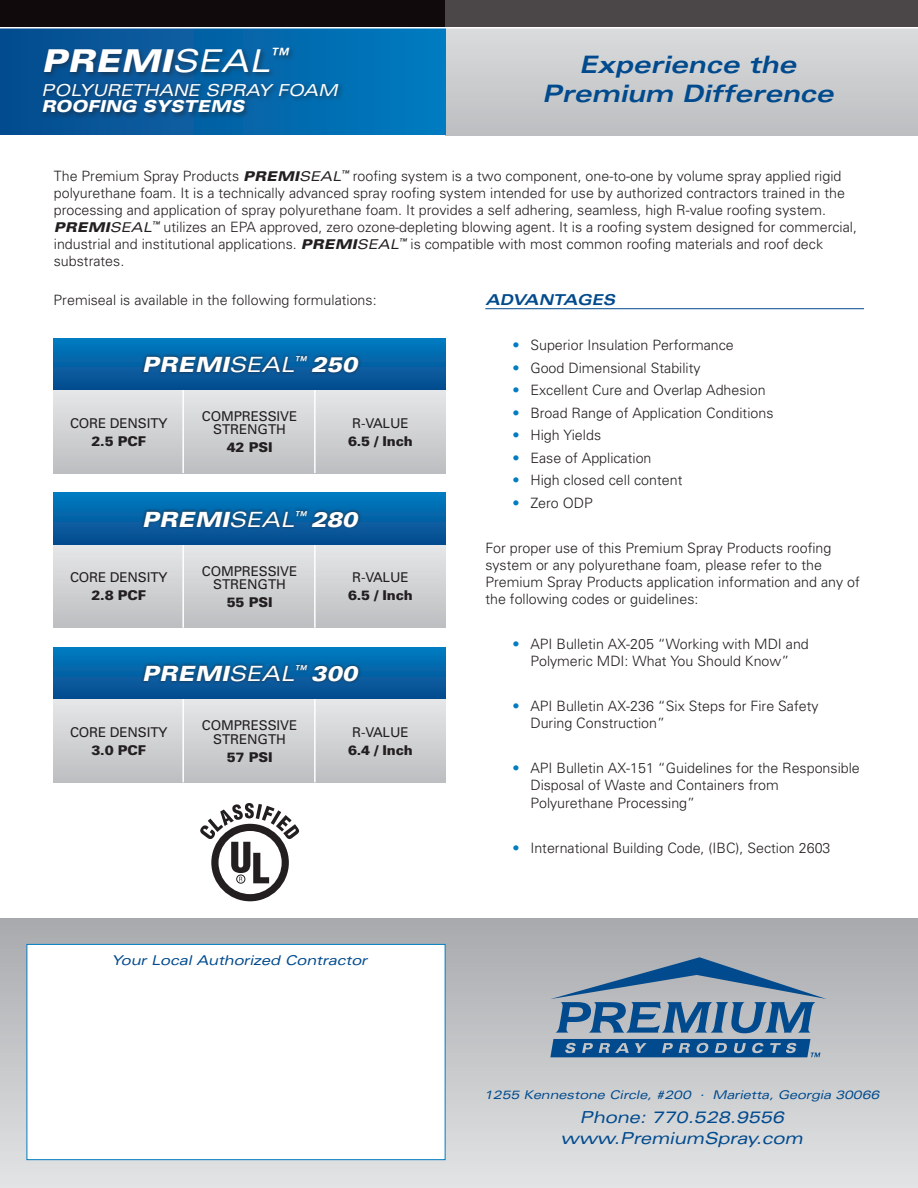
<style>
.page{position:relative;width:918px;height:1188px;background:#fff}
.page>*{position:absolute;margin:0;border:0;box-sizing:border-box;transform-origin:0 0}
.t1{font:italic 900 expanded 31.5px "Univers";color:#fff}
.t2{font:italic 700 expanded 24px "Univers";color:#004a8d}
.t3{font:italic 900 expanded 21px "Univers";color:#fff}
.t4{font:italic expanded 16.5px "Univers";letter-spacing:-.01em;color:#004a8d}
.t5{font:italic expanded 16.5px "Univers";letter-spacing:-.01em;color:#fff}
.t6{font:italic 900 expanded 16.5px "Univers";letter-spacing:-.01em;color:#fff}
.t7{font:italic 700 expanded 15px "Univers";color:#004a8d}
.t8{font:300 14.25px/17.1px "Univers";color:#231f20}
.t9{font:13.5px/13.5px "Univers";letter-spacing:-.01em;color:#231f20;text-align:center}
.t10{font:900 13.5px "Univers";letter-spacing:-.01em;color:#231f20}
.t11{font:italic expanded 13.5px "Univers";letter-spacing:-.01em;color:#004a8d}
.t12{font:italic expanded 12px "Univers";letter-spacing:-.01em;color:#004a8d}
.s1{font-weight:400}
.s2{font-weight:900;font-style:italic;font-stretch:expanded;font-size:13.5px}
.s3{font-weight:400;font-style:italic;font-stretch:expanded;font-size:13.5px}
.s4{color:#007cc2}
</style>
<div class="page">
<svg style="left:446px;top:29px;width:472px;height:107px;background:#cbccce"></svg>
<div style="left:0;top:0;width:918px;height:27px;background:#110a0c"></div>
<div style="left:446px;top:0;width:472px;height:27px;background:#4b4648"></div>
<div style="left:0;top:27px;width:446px;height:108px;background:linear-gradient(to right,#084a8d,#007bc0)"></div>
<div style="left:40px;top:46px;width:305px;height:73px;background:#231f20;opacity:.5"></div>
<div style="left:0;top:918px;width:918px;height:270px;background:linear-gradient(to bottom,#a7a9ad,#e2e3e5)"></div>
<svg style="left:550px;top:957px;width:277px;height:76px;background:#7f96ad"></svg>
<svg style="left:550px;top:1039px;width:270px;height:18px;background:#276298"></svg>
<hr style="left:0;top:27px;width:918px;height:2px;background:#fff">
<div style="left:27px;top:944px;width:419px;height:216px;background:#fff;border:1px solid #007cc2"></div>
<div style="left:54px;top:390px;width:392px;height:83px;background:linear-gradient(to bottom,#e6e7e9,#bdbec0)"></div>
<hr style="left:314px;top:390px;width:2px;height:83px;background:#fff">
<hr style="left:182px;top:390px;width:2px;height:83px;background:#fff">
<div style="left:54px;top:338px;width:392px;height:52px;background:linear-gradient(to bottom,#007cc1,#084b8d)"></div>
<div style="left:141px;top:353px;width:221px;height:22px;background:#231f20;opacity:.75"></div>
<div style="left:54px;top:544px;width:392px;height:84px;background:linear-gradient(to bottom,#e6e7e9,#bdbec1)"></div>
<hr style="left:314px;top:544px;width:2px;height:84px;background:#fff">
<hr style="left:182px;top:544px;width:2px;height:84px;background:#fff">
<div style="left:54px;top:493px;width:392px;height:51px;background:linear-gradient(to bottom,#007bc1,#094a8d)"></div>
<div style="left:141px;top:507px;width:221px;height:23px;background:#231f20;opacity:.75"></div>
<div style="left:54px;top:699px;width:392px;height:83px;background:linear-gradient(to bottom,#e6e7e9,#bdbec1)"></div>
<hr style="left:314px;top:699px;width:2px;height:83px;background:#fff">
<hr style="left:182px;top:699px;width:2px;height:83px;background:#fff">
<div style="left:54px;top:647px;width:392px;height:52px;background:linear-gradient(to bottom,#007cc1,#084b8e)"></div>
<div style="left:141px;top:662px;width:221px;height:23px;background:#231f20;opacity:.75"></div>
<hr style="left:485px;top:308px;width:379px;height:1px;background:#004a8d">
<div style="left:211px;top:824px;width:78px;height:77px;background:#231f20;border-radius:50%"></div>
<div style="left:219px;top:831px;width:63px;height:63px;background:#fff;border-radius:50%"></div>
<svg style="left:200px;top:803px;width:99px;height:80px"></svg>
<p class="t1" style="left:41px;top:42px;width:248px">PREMI<span class="s1">SEAL</span><sup>™</sup></p>
<p class="t5" style="left:41px;top:80px;width:298px">POLYURETHANE SPRAY FOAM</p>
<p class="t6" style="left:41px;top:97px;width:205px">ROOFING SYSTEMS</p>
<p class="t2" style="left:579px;top:51px;width:218px">Experience the</p>
<p class="t2" style="left:542px;top:80px;width:293px">Premium Difference</p>
<p class="t8" style="left:54px;top:167px;width:805px">The Premium Spray Products <span class="s2">PREMI</span><span class="s3">SEAL</span><sup>™</sup> roofing system is a two component, one-to-one by volume spray applied rigid polyurethane foam. It is a technically advanced spray roofing system intended for use by authorized contractors trained in the processing and application of spray polyurethane foam. It provides a self adhering, seamless, high R-value roofing system.<br><span class="s2">PREMI</span><span class="s3">SEAL</span><sup>™</sup> utilizes an EPA approved, zero ozone-depleting blowing agent. It is a roofing system designed for commercial, industrial and institutional applications. <span class="s2">PREMI</span><span class="s3">SEAL</span><sup>™</sup> is compatible with most common roofing materials and roof deck substrates.</p>
<p class="t8" style="left:54px;top:291px;width:325px">Premiseal is available in the following formulations:</p>
<p class="t3" style="left:142px;top:352px;width:217px">PREMI<span class="s1">SEAL</span><sup>™</sup> 250</p>
<p class="t9" style="left:70px;top:416px;width:99px">CORE DENSITY</p>
<p class="t10" style="left:91px;top:433px;width:56px">2.5 PCF</p>
<p class="t9" style="left:202px;top:409px;width:97px">COMPRESSIVE<br>STRENGTH</p>
<p class="t10" style="left:227px;top:439px;width:47px">42 PSI</p>
<p class="t9" style="left:352px;top:416px;width:58px">R-VALUE</p>
<p class="t10" style="left:348px;top:433px;width:66px">6.5 / Inch</p>
<p class="t3" style="left:142px;top:507px;width:217px">PREMI<span class="s1">SEAL</span><sup>™</sup> 280</p>
<p class="t9" style="left:70px;top:571px;width:99px">CORE DENSITY</p>
<p class="t10" style="left:91px;top:587px;width:56px">2.8 PCF</p>
<p class="t9" style="left:202px;top:564px;width:97px">COMPRESSIVE<br>STRENGTH</p>
<p class="t10" style="left:227px;top:594px;width:47px">55 PSI</p>
<p class="t9" style="left:352px;top:571px;width:58px">R-VALUE</p>
<p class="t10" style="left:348px;top:587px;width:66px">6.5 / Inch</p>
<p class="t3" style="left:142px;top:662px;width:217px">PREMI<span class="s1">SEAL</span><sup>™</sup> 300</p>
<p class="t9" style="left:70px;top:725px;width:99px">CORE DENSITY</p>
<p class="t10" style="left:91px;top:742px;width:56px">3.0 PCF</p>
<p class="t9" style="left:202px;top:719px;width:97px">COMPRESSIVE<br>STRENGTH</p>
<p class="t10" style="left:227px;top:749px;width:47px">57 PSI</p>
<p class="t9" style="left:352px;top:725px;width:58px">R-VALUE</p>
<p class="t10" style="left:348px;top:742px;width:66px">6.4 / Inch</p>
<p class="t11" style="left:112px;top:952px;width:257px">Your Local Authorized Contractor</p>
<p class="t7" style="left:485px;top:291px;width:131px">ADVANTAGES</p>
<p class="t8" style="left:512px;top:336px;width:223px"><span class="s4">•</span> Superior Insulation Performance</p>
<p class="t8" style="left:512px;top:359px;width:190px"><span class="s4">•</span> Good Dimensional Stability</p>
<p class="t8" style="left:512px;top:381px;width:255px"><span class="s4">•</span> Excellent Cure and Overlap Adhesion</p>
<p class="t8" style="left:512px;top:404px;width:263px"><span class="s4">•</span> Broad Range of Application Conditions</p>
<p class="t8" style="left:512px;top:426px;width:90px"><span class="s4">•</span> High Yields</p>
<p class="t8" style="left:512px;top:449px;width:141px"><span class="s4">•</span> Ease of Application</p>
<p class="t8" style="left:512px;top:471px;width:172px"><span class="s4">•</span> High closed cell content</p>
<p class="t8" style="left:512px;top:494px;width:82px"><span class="s4">•</span> Zero ODP</p>
<p class="t8" style="left:485px;top:539px;width:376px">For proper use of this Premium Spray Products roofing system or any polyurethane foam, please refer to the Premium Spray Products application information and any of the following codes or guidelines:</p>
<p class="t8" style="left:512px;top:635px;width:298px;text-align:center"><span class="s4">•</span> API Bulletin AX-205 “Working with MDI and<br>Polymeric MDI: What You Should Know”</p>
<p class="t8" style="left:530px;top:697px;width:290px;text-indent:-18px"><span class="s4">•</span> API Bulletin AX-236 “Six Steps for Fire Safety<br>During Construction”</p>
<p class="t8" style="left:530px;top:759px;width:331px;text-indent:-18px"><span class="s4">•</span> API Bulletin AX-151 “Guidelines for the Responsible<br>Disposal of Waste and Containers from<br>Polyurethane Processing”</p>
<p class="t8" style="left:512px;top:839px;width:320px"><span class="s4">•</span> International Building Code, (IBC), Section 2603</p>
<p class="t12" style="left:484px;top:1088px;width:397px">1255 Kennestone Circle, #200 · Marietta, Georgia 30066</p>
<p class="t4" style="left:579px;top:1108px;width:206px">Phone: 770.528.9556</p>
<p class="t4" style="left:561px;top:1129px;width:244px">www.PremiumSpray.com</p>
</div>
